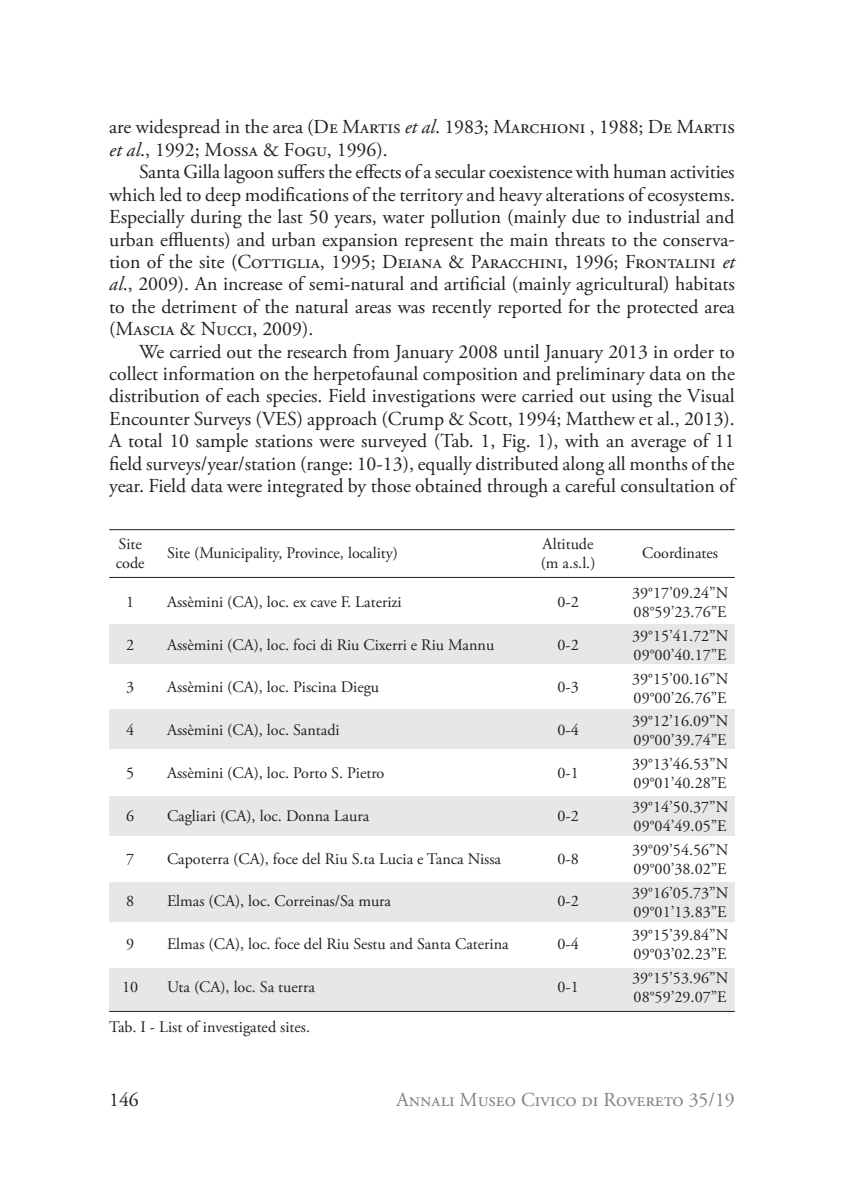
<style>
.page{position:relative;width:844px;height:1191px;background:#fff}
.page>*{position:absolute;margin:0;border:0;box-sizing:border-box;transform-origin:0 0}
.t1{font:19.78px/22.4px "Adobe Garamond Pro";color:#231f20;text-align:justify}
.t2{font:19.78px "Adobe Garamond Pro";color:#808285}
.t3{font:16.1px/18.9px "Adobe Garamond Pro";color:#231f20}
.s1{font-style:italic}
</style>
<div class="page">
<div style="left:109px;top:624px;width:625px;height:40px;background:#e6e7e9"></div>
<div style="left:109px;top:709px;width:625px;height:40px;background:#e6e7e9"></div>
<div style="left:109px;top:796px;width:625px;height:39px;background:#e6e7e9"></div>
<div style="left:109px;top:882px;width:625px;height:40px;background:#e6e7e9"></div>
<div style="left:109px;top:968px;width:625px;height:43px;background:#e6e7e9"></div>
<hr style="left:109px;top:529px;width:625px;height:1px;background:#231f20">
<hr style="left:109px;top:577px;width:625px;height:1px;background:#231f20">
<hr style="left:109px;top:1011px;width:625px;height:1px;background:#231f20">
<p class="t1" style="left:109px;top:117px;width:627px">are widespread in the area (De Martis <span class="s1">et al</span>. 1983; Marchioni , 1988; De Martis <span class="s1">et al</span>., 1992; Mossa &amp; Fogu, 1996).</p>
<p class="t1" style="left:109px;top:161px;width:627px;text-indent:30px">Santa Gilla lagoon suffers the effects of a secular coexistence with human activities which led to deep modifications of the territory and heavy alterations of ecosystems.<br>Especially during the last 50 years, water pollution (mainly due to industrial and urban effluents) and urban expansion represent the main threats to the conserva&shy;tion of the site (Cottiglia, 1995; Deiana &amp; Paracchini, 1996; Frontalini <span class="s1">et al</span>., 2009). An increase of semi-natural and artificial (mainly agricultural) habitats to the detriment of the natural areas was recently reported for the protected area (Mascia &amp; Nucci, 2009).</p>
<p class="t1" style="left:109px;top:341px;width:629px;text-indent:30px">We carried out the research from January 2008 until January 2013 in order to collect information on the herpetofaunal composition and preliminary data on the distribution of each species. Field investigations were carried out using the Visual Encounter Surveys (VES) approach (Crump &amp; Scott, 1994; Matthew et al., 2013).<br>A total 10 sample stations were surveyed (Tab. 1, Fig. 1), with an average of 11 field surveys/year/station (range: 10-13), equally distributed along all months of the year. Field data were integrated by those obtained through a careful consultation of</p>
<p class="t3" style="left:542px;top:535px;width:52px">Altitude</p>
<p class="t3" style="left:119px;top:535px;width:25px">Site</p>
<p class="t3" style="left:167px;top:544px;width:232px">Site (Municipality, Province, locality)</p>
<p class="t3" style="left:642px;top:544px;width:77px">Coordinates</p>
<p class="t3" style="left:116px;top:554px;width:30px">code</p>
<p class="t3" style="left:540px;top:554px;width:56px">(m a.s.l.)</p>
<p class="t3" style="left:126px;top:593px;width:10px">1</p>
<p class="t3" style="left:167px;top:593px;width:236px">Assèmini (CA), loc. ex cave F. Laterizi</p>
<p class="t3" style="left:557px;top:593px;width:23px">0-2</p>
<p class="t3" style="left:632px;top:584px;width:98px">39°17’09.24”N<br>08°59’23.76”E</p>
<p class="t3" style="left:126px;top:635px;width:10px">2</p>
<p class="t3" style="left:167px;top:635px;width:329px">Assèmini (CA), loc. foci di Riu Cixerri e Riu Mannu</p>
<p class="t3" style="left:557px;top:635px;width:23px">0-2</p>
<p class="t3" style="left:632px;top:627px;width:98px">39°15’41.72”N<br>09°00’40.17”E</p>
<p class="t3" style="left:126px;top:678px;width:10px">3</p>
<p class="t3" style="left:167px;top:678px;width:213px">Assèmini (CA), loc. Piscina Diegu</p>
<p class="t3" style="left:557px;top:678px;width:23px">0-3</p>
<p class="t3" style="left:632px;top:669px;width:98px">39°15’00.16”N<br>09°00’26.76”E</p>
<p class="t3" style="left:126px;top:721px;width:10px">4</p>
<p class="t3" style="left:167px;top:721px;width:174px">Assèmini (CA), loc. Santadi</p>
<p class="t3" style="left:557px;top:721px;width:23px">0-4</p>
<p class="t3" style="left:632px;top:712px;width:98px">39°12’16.09”N<br>09°00’39.74”E</p>
<p class="t3" style="left:126px;top:764px;width:10px">5</p>
<p class="t3" style="left:167px;top:764px;width:219px">Assèmini (CA), loc. Porto S. Pietro</p>
<p class="t3" style="left:557px;top:764px;width:23px">0-1</p>
<p class="t3" style="left:632px;top:755px;width:98px">39°13’46.53”N<br>09°01’40.28”E</p>
<p class="t3" style="left:126px;top:807px;width:10px">6</p>
<p class="t3" style="left:167px;top:807px;width:204px">Cagliari (CA), loc. Donna Laura</p>
<p class="t3" style="left:557px;top:807px;width:23px">0-2</p>
<p class="t3" style="left:632px;top:798px;width:98px">39°14’50.37”N<br>09°04’49.05”E</p>
<p class="t3" style="left:126px;top:849px;width:10px">7</p>
<p class="t3" style="left:167px;top:849px;width:335px">Capoterra (CA), foce del Riu S.ta Lucia e Tanca Nissa</p>
<p class="t3" style="left:557px;top:849px;width:23px">0-8</p>
<p class="t3" style="left:632px;top:841px;width:98px">39°09’54.56”N<br>09°00’38.02”E</p>
<p class="t3" style="left:126px;top:892px;width:10px">8</p>
<p class="t3" style="left:167px;top:892px;width:226px">Elmas (CA), loc. Correinas/Sa mura</p>
<p class="t3" style="left:557px;top:892px;width:23px">0-2</p>
<p class="t3" style="left:632px;top:883px;width:98px">39°16’05.73”N<br>09°01’13.83”E</p>
<p class="t3" style="left:126px;top:935px;width:10px">9</p>
<p class="t3" style="left:167px;top:935px;width:343px">Elmas (CA), loc. foce del Riu Sestu and Santa Caterina</p>
<p class="t3" style="left:557px;top:935px;width:23px">0-4</p>
<p class="t3" style="left:632px;top:926px;width:98px">39°15’39.84”N<br>09°03’02.23”E</p>
<p class="t3" style="left:122px;top:978px;width:18px">10</p>
<p class="t3" style="left:167px;top:978px;width:149px">Uta (CA), loc. Sa tuerra</p>
<p class="t3" style="left:557px;top:978px;width:23px">0-1</p>
<p class="t3" style="left:632px;top:969px;width:98px">39°15’53.96”N<br>08°59’29.07”E</p>
<p class="t3" style="left:109px;top:1018px;width:202px">Tab. I - List of investigated sites.</p>
<p class="t1" style="left:109px;top:1089px;width:31px">146</p>
<p class="t2" style="left:396px;top:1088px;width:340px">Annali Museo Civico di Rovereto 35/19</p>
</div>
